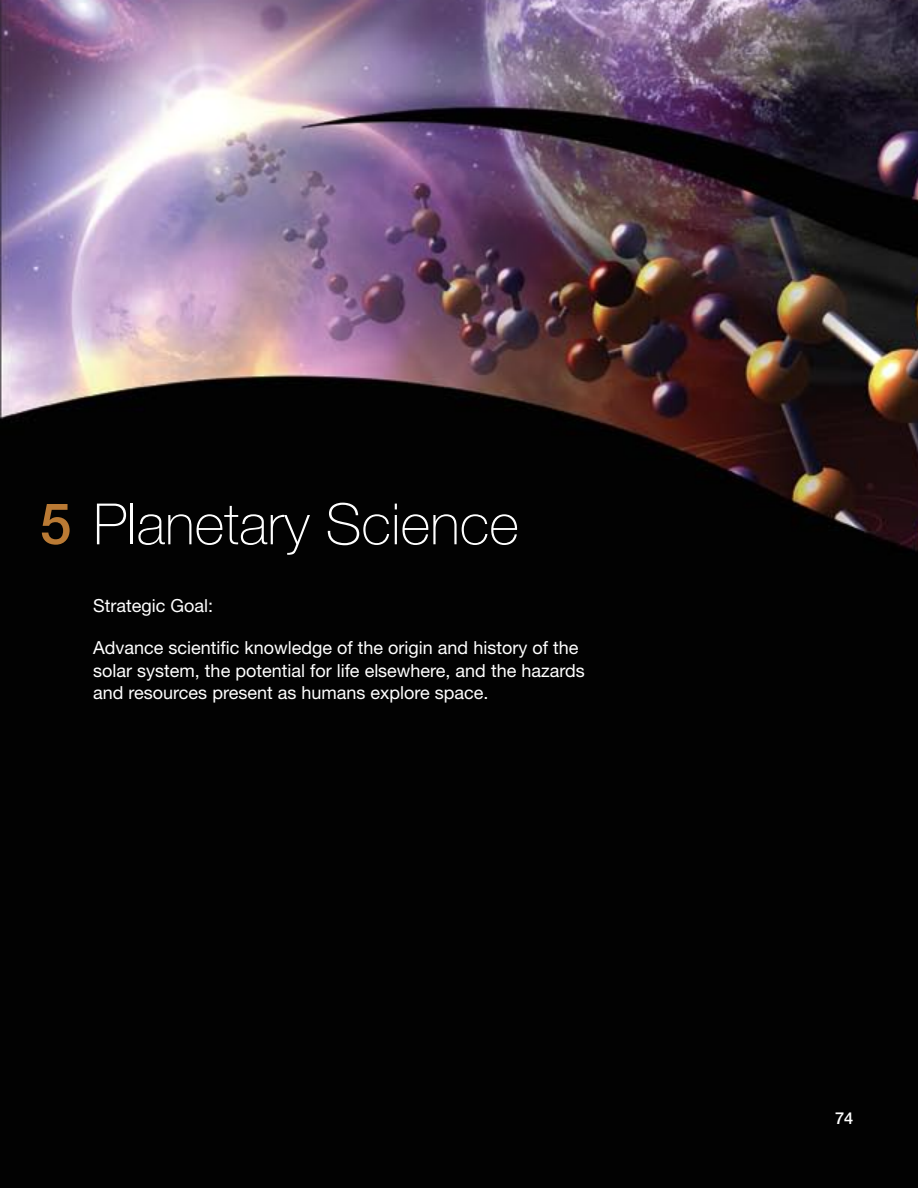
<style>
.page{position:relative;width:918px;height:1188px;background:#fff}
.page>*{position:absolute;margin:0;border:0;box-sizing:border-box;transform-origin:0 0}
.t1{font:100 57px "Helvetica Neue";color:#fff}
.t2{font:18px/22.5px "Helvetica Neue";color:#fff}
.t3{font:500 16.5px "Helvetica Neue";color:#fff}
.s1{font-weight:500;color:#ba7a34}
</style>
<div class="page">
<img style="left:0;top:0;width:918px;height:1188px">
<h1 class="t1" style="left:40px;top:491px;width:481px"><span class="s1">5</span> Planetary Science</h1>
<p class="t2" style="left:93px;top:594px;width:121px">Strategic Goal:</p>
<p class="t2" style="left:93px;top:636px;width:493px">Advance scientific knowledge of the origin and history of the solar system, the potential for life elsewhere, and the hazards and resources present as humans explore space.</p>
<p class="t3" style="left:835px;top:1108px;width:20px">74</p>
</div>
